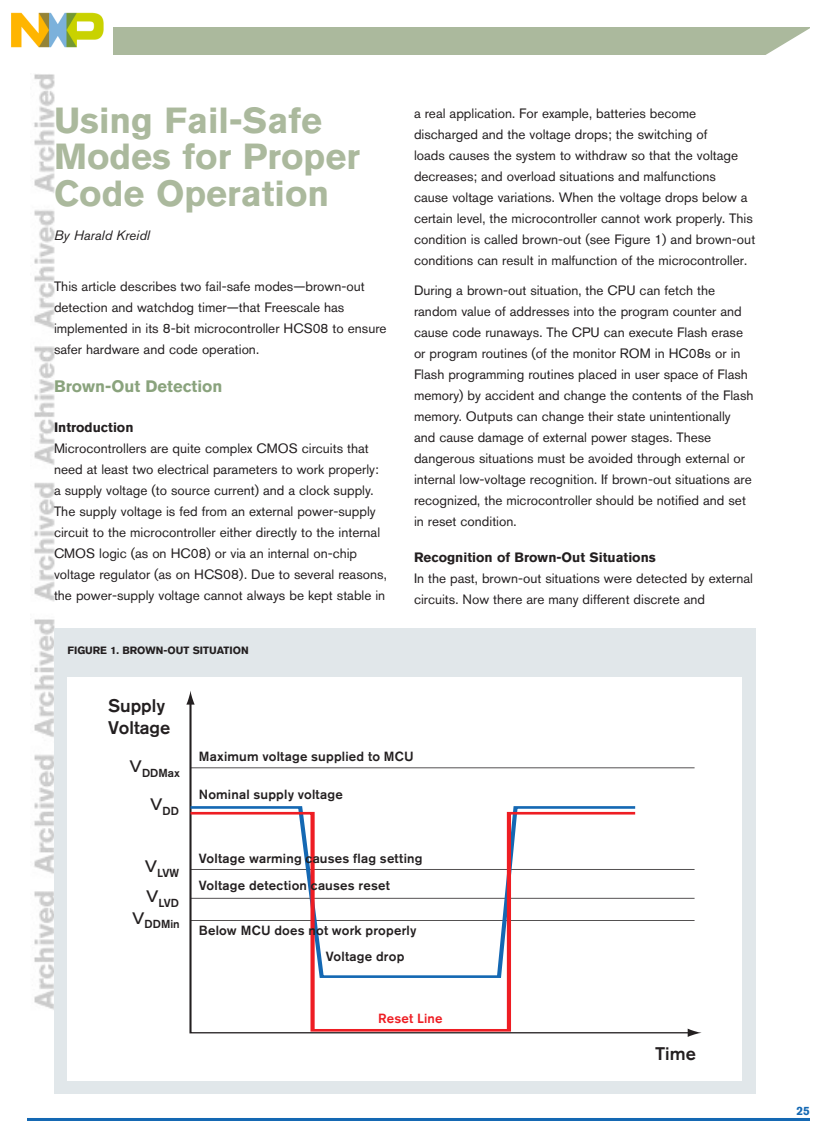
<style>
.page{position:relative;width:837px;height:1148px;background:#fff}
.page>*{position:absolute;margin:0;border:0;box-sizing:border-box;transform-origin:0 0}
.t1{font:700 36px/36px "Akzidenz Grotesk BQ";color:#abb99d}
.t2{font:500 18.15px/21.8px "Akzidenz Grotesk BQ";color:#231f20}
.t3{font:700 16.5px "Akzidenz Grotesk BQ";color:#8aa37d}
.t4{font:13.5px/21px "Akzidenz Grotesk BQ";color:#231f20}
.t5{font:700 13.5px "Akzidenz Grotesk BQ";color:#231f20}
.t6{font:italic 13.5px "Akzidenz Grotesk BQ";color:#231f20}
.t7{font:500 13.2px/27.2px "Akzidenz Grotesk BQ";letter-spacing:.015em;color:#231f20}
.t8{font:500 13.2px "Akzidenz Grotesk BQ";letter-spacing:.015em;color:#ee1d23}
.t9{font:700 12px "Akzidenz Grotesk BQ";color:#1468b3}
.t10{font:500 11.55px/21.5px "Akzidenz Grotesk BQ";color:#231f20;text-align:right}
.t11{font:700 10.5px "Akzidenz Grotesk BQ";color:#231f20}
</style>
<div class="page">
<img style="left:34px;top:74px;width:21px;height:936px">
<div style="left:54px;top:628px;width:702px;height:466px;background:#e1e7ea"></div>
<div style="left:68px;top:676px;width:674px;height:404px;background:#fff"></div>
<svg style="left:188px;top:704px;width:505px;height:330px"></svg>
<svg style="left:688px;top:1028px;width:14px;height:9px"></svg>
<svg style="left:186px;top:691px;width:9px;height:13px"></svg>
<hr style="left:191px;top:767px;width:504px;height:1px;background:#231f20">
<hr style="left:191px;top:869px;width:504px;height:1px;background:#231f20">
<hr style="left:191px;top:897px;width:504px;height:1px;background:#231f20">
<hr style="left:191px;top:920px;width:504px;height:1px;background:#231f20">
<svg style="left:188px;top:804px;width:451px;height:6px"></svg>
<svg style="left:188px;top:810px;width:451px;height:222px"></svg>
<div style="left:27px;top:27px;width:783px;height:27px;background:#abb99d"></div>
<svg style="left:756px;top:28px;width:54px;height:27px"></svg>
<hr style="left:27px;top:1118px;width:783px;height:2px;background:#1468b3">
<img style="left:11px;top:12px;width:101px;height:42px">
<h1 class="t1" style="left:54px;top:106px;width:307px">Using Fail-Safe<br>Modes for Proper<br>Code Operation</h1>
<p class="t6" style="left:54px;top:230px;width:98px">By Harald Kreidl</p>
<p class="t4" style="left:54px;top:277px;width:334px">This article describes two fail-safe modes—brown-out detection and watchdog timer—that Freescale has implemented in its 8-bit microcontroller HCS08 to ensure safer hardware and code operation.</p>
<p class="t3" style="left:54px;top:380px;width:170px">Brown-Out Detection</p>
<p class="t5" style="left:54px;top:422px;width:81px">Introduction</p>
<p class="t4" style="left:54px;top:439px;width:334px">Microcontrollers are quite complex CMOS circuits that need at least two electrical parameters to work properly: a supply voltage (to source current) and a clock supply.<br>The supply voltage is fed from an external power-supply circuit to the microcontroller either directly to the internal CMOS logic (as on HC08) or via an internal on-chip voltage regulator (as on HCS08). Due to several reasons, the power-supply voltage cannot always be kept stable in</p>
<p class="t11" style="left:68px;top:647px;width:183px">FIGURE 1. BROWN-OUT SITUATION</p>
<h2 class="t2" style="left:108px;top:696px;width:64px">Supply<br>Voltage</h2>
<p class="t4" style="left:414px;top:104px;width:343px">a real application. For example, batteries become discharged and the voltage drops; the switching of<br>loads causes the system to withdraw so that the voltage decreases; and overload situations and malfunctions<br>cause voltage variations. When the voltage drops below a certain level, the microcontroller cannot work properly. This condition is called brown-out (see Figure 1) and brown-out conditions can result in malfunction of the microcontroller.</p>
<p class="t4" style="left:414px;top:281px;width:341px">During a brown-out situation, the CPU can fetch the random value of addresses into the program counter and cause code runaways. The CPU can execute Flash erase or program routines (of the monitor ROM in HC08s or in Flash programming routines placed in user space of Flash memory) by accident and change the contents of the Flash memory. Outputs can change their state unintentionally and cause damage of external power stages. These dangerous situations must be avoided through external or internal low-voltage recognition. If brown-out situations are recognized, the microcontroller should be notified and set in reset condition.</p>
<p class="t5" style="left:414px;top:552px;width:243px">Recognition of Brown-Out Situations</p>
<p class="t4" style="left:414px;top:569px;width:340px">In the past, brown-out situations were detected by external circuits. Now there are many different discrete and</p>
<p class="t10" style="left:130px;top:763px;width:52px"><sup>V</sup>DDMax</p>
<p class="t10" style="left:150px;top:801px;width:30px"><sup>V</sup>DD</p>
<p class="t10" style="left:145px;top:863px;width:36px"><sup>V</sup>LVW</p>
<p class="t10" style="left:132px;top:893px;width:49px"><sup>V</sup>LVD<br><sup>V</sup>DDMin</p>
<p class="t7" style="left:199px;top:743px;width:217px">Maximum voltage supplied to MCU</p>
<p class="t7" style="left:199px;top:782px;width:146px">Nominal supply voltage</p>
<p class="t7" style="left:199px;top:845px;width:225px">Voltage warming causes ag setting<br>Voltage detec ion causes reset</p>
<p class="t7" style="left:199px;top:917px;width:219px">Below MCU does not work properly</p>
<p class="t7" style="left:326px;top:944px;width:80px">Voltage drop</p>
<p class="t8" style="left:378px;top:1013px;width:66px">Reset Line</p>
<h2 class="t2" style="left:655px;top:1043px;width:42px">Time</h2>
<p class="t9" style="left:797px;top:1106px;width:15px">25</p>
</div>
